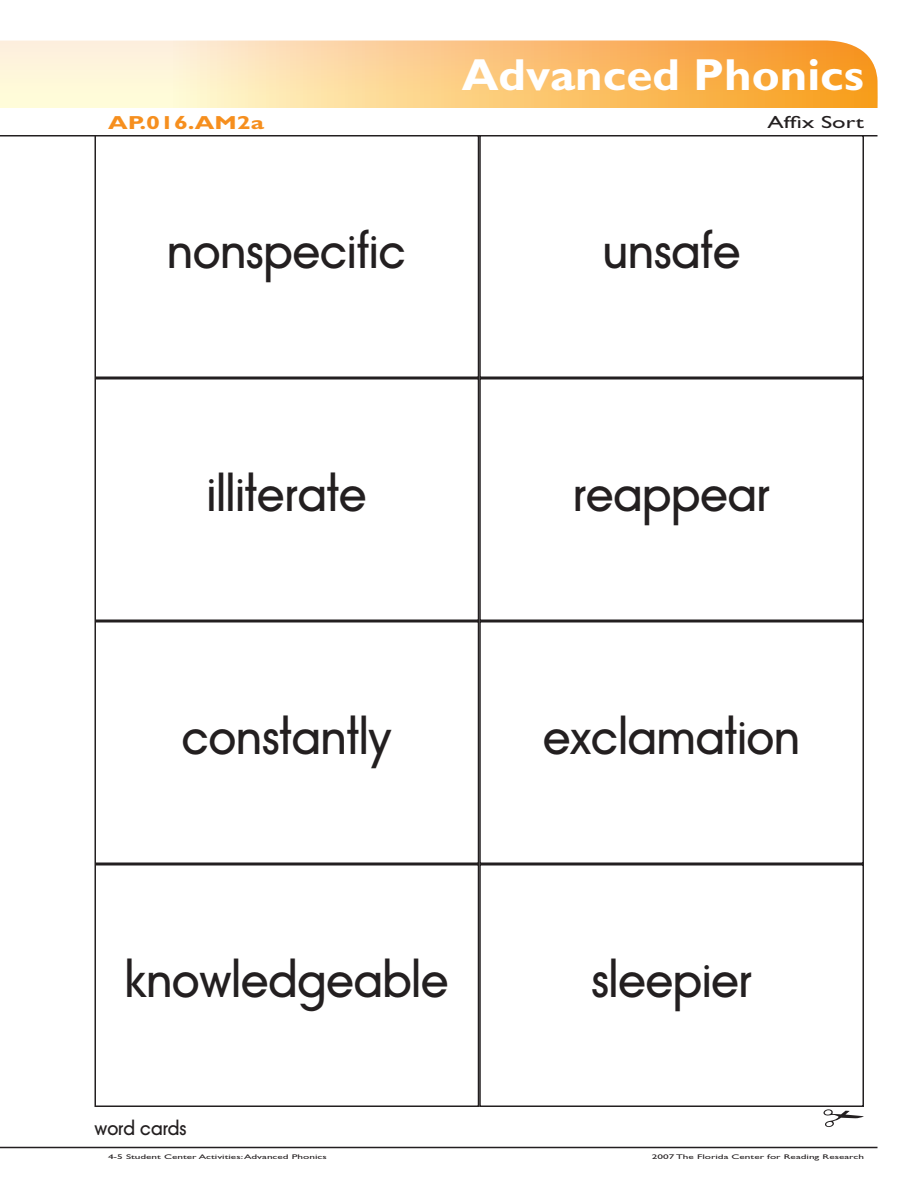
<style>
.page{position:relative;width:918px;height:1188px;background:#fff}
.page>*{position:absolute;margin:0;border:0;box-sizing:border-box;transform-origin:0 0}
.t1{font:45px "Avant Garde Medium Modified";color:#231f20}
.t2{font:700 45px "Gill Sans MT Modified";color:#fff;scale:1.05 1}
.t3{font:700 18.9px "Gill Sans MT Modified";color:#f68f1e;scale:1.33 1}
.t4{font:18px "Avant Garde Medium Modified";color:#231f20}
.t5{font:17.55px "Gill Sans MT Modified";color:#231f20;scale:1.39 1}
.t6{font:6.75px "Gill Sans MT Modified";color:#231f20;scale:1.67 1}
</style>
<div class="page">
<hr style="left:0;top:1147px;width:878px;height:1px;background:#231f20">
<hr style="left:0;top:135px;width:878px;height:1px;background:#231f20">
<svg style="left:0;top:40px;width:878px;height:68px;background:#fbcf8c"></svg>
<div style="left:94px;top:135px;width:385px;height:243px;border:2px solid #231f20"></div>
<div style="left:479px;top:378px;width:385px;height:243px;border:2px solid #231f20"></div>
<div style="left:479px;top:135px;width:385px;height:243px;border:2px solid #231f20"></div>
<div style="left:479px;top:621px;width:385px;height:243px;border:2px solid #231f20"></div>
<div style="left:94px;top:378px;width:385px;height:243px;border:2px solid #231f20"></div>
<div style="left:94px;top:621px;width:385px;height:243px;border:2px solid #231f20"></div>
<div style="left:94px;top:864px;width:385px;height:243px;border:2px solid #231f20"></div>
<div style="left:479px;top:864px;width:385px;height:243px;border:2px solid #231f20"></div>
<svg style="left:824px;top:1109px;width:40px;height:18px"></svg>
<h1 class="t2" style="left:462px;top:48px;width:385px">Advanced Phonics</h1>
<p class="t3" style="left:108px;top:111px;width:119px">AP.016.AM2a</p>
<p class="t5" style="left:768px;top:112px;width:71px">Affix Sort</p>
<p class="t1" style="left:167px;top:225px;width:240px">nonspecific</p>
<p class="t1" style="left:207px;top:468px;width:161px">illiterate</p>
<p class="t1" style="left:603px;top:225px;width:139px">unsafe</p>
<p class="t1" style="left:573px;top:468px;width:198px">reappear</p>
<p class="t1" style="left:182px;top:711px;width:211px">constantly</p>
<p class="t1" style="left:543px;top:711px;width:258px">exclamation</p>
<p class="t1" style="left:125px;top:954px;width:325px">knowledgeable</p>
<p class="t4" style="left:94px;top:1118px;width:93px">word cards</p>
<p class="t1" style="left:591px;top:954px;width:162px">sleepier</p>
<p class="t6" style="left:108px;top:1153px;width:132px">4-5 Student Center Activities: Advanced Phonics</p>
<p class="t6" style="left:652px;top:1153px;width:128px">2007 The Florida Center for Reading Research</p>
</div>
